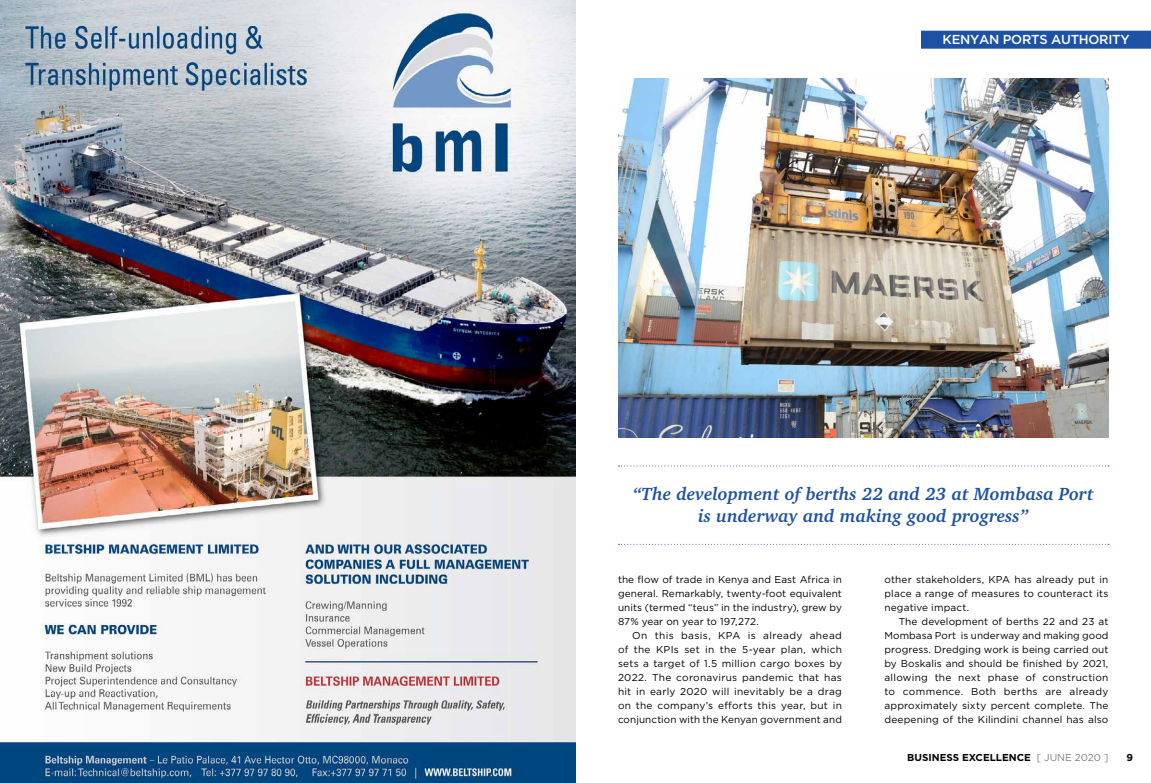
<style>
.page{position:relative;width:1151px;height:783px;background:#fff}
.page>*{position:absolute;margin:0;border:0;box-sizing:border-box;transform-origin:0 0}
.t1{font:italic 700 18px/22px "Charter IT Cby BT";color:#1d51a4;text-align:center}
.t2{font:500 13px "Gotham";letter-spacing:-.02em;color:#fff}
.t3{font:10px/14px "Gotham";letter-spacing:.01em;color:#000;text-align:justify}
.t4{font:700 10px "Gotham";color:#000}
.s1{font-weight:400;color:#808080}
</style>
<div class="page">
<img style="left:618px;top:78px;width:490px;height:359px">
<div style="left:921px;top:31px;width:230px;height:18px;background:#1d51a4"></div>
<svg style="left:618px;top:465px;width:491px;height:1px"></svg>
<svg style="left:618px;top:543px;width:491px;height:1px"></svg>
<img style="left:0;top:0;width:575px;height:782px">
<h2 class="t2" style="left:942px;top:31px;width:189px">KENYAN PORTS AUTHORITY</h2>
<h1 class="t1" style="left:633px;top:482px;width:462px">“The development of berths 22 and 23 at Mombasa Port is underway and making good progress”</h1>
<p class="t3" style="left:618px;top:572px;width:225px">the flow of trade in Kenya and East Africa in general. Remarkably, twenty-foot equivalent units (termed “teus” in the industry), grew by 87% year on year to 197,272.</p>
<p class="t3" style="left:618px;top:628px;width:225px;text-indent:14px">On this basis, KPA is already ahead of the KPIs set in the 5-year plan, which sets a target of 1.5 million cargo boxes by 2022. The coronavirus pandemic that has hit in early 2020 will inevitably be a drag on the company’s efforts this year, but in conjunction with the Kenyan government and</p>
<p class="t3" style="left:884px;top:572px;width:225px">other stakeholders, KPA has already put in place a range of measures to counteract its negative impact.</p>
<p class="t3" style="left:884px;top:614px;width:225px;text-indent:14px">The development of berths 22 and 23 at Mombasa Port is underway and making good progress. Dredging work is being carried out by Boskalis and should be finished by 2021, allowing the next phase of construction to commence. Both berths are already approximately sixty percent complete. The deepening of the Kilindini channel has also</p>
<p class="t4" style="left:907px;top:750px;width:203px">BUSINESS EXCELLENCE <span class="s1">[ JUNE 2020 ]</span></p>
<p class="t4" style="left:1126px;top:750px;width:8px">9</p>
</div>
